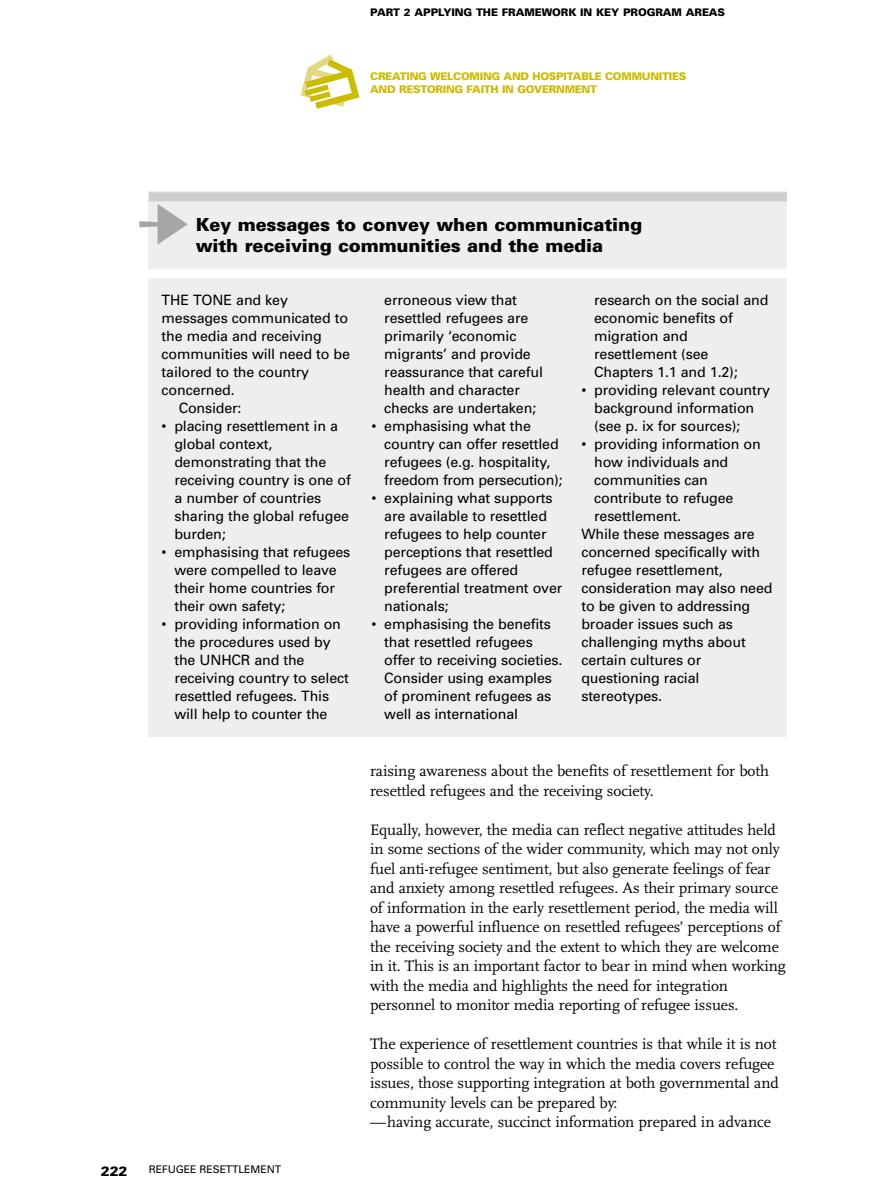
<style>
.page{position:relative;width:893px;height:1200px;background:#fff}
.page>*{position:absolute;margin:0;border:0;box-sizing:border-box;transform-origin:0 0}
.t1{font:900 18px/21px "Univers";letter-spacing:-.005em;color:#000}
.t2{font:15.75px/19.5px "Scala";letter-spacing:-.005em;color:#000}
.t3{font:14.25px/18px "Univers";letter-spacing:-.01em;color:#000}
.t4{font:900 13.5px "Univers";color:#000}
.t5{font:900 10.5px/13.5px "Univers";letter-spacing:-.025em;color:#cbbc00}
.t6{font:900 10.5px "Univers";letter-spacing:-.005em;color:#000}
.t7{font:10.5px "Univers";letter-spacing:-.01em;color:#000}
.s1{color:#a6a6a6}
</style>
<div class="page">
<div style="left:149px;top:191px;width:638px;height:546px;background:#eee"></div>
<div style="left:149px;top:192px;width:638px;height:9px;background:#cdcdcd"></div>
<div style="left:128px;top:269px;width:659px;height:9px;background:#fff"></div>
<svg style="left:300px;top:55px;width:60px;height:54px"></svg>
<p class="t6" style="left:370px;top:9px;width:356px">PART 2 APPLYING THE FRAMEWORK IN KEY PROGRAM AREAS</p>
<p class="t5" style="left:370px;top:70px;width:318px">CREATING WELCOMING AND HOSPITABLE COMMUNITIES<br>AND RESTORING FAITH IN GOVERNMENT</p>
<p class="t1" style="left:196px;top:216px;width:448px;text-indent:-60px"><span class="s1">➔</span> Key messages to convey when communicating with receiving communities and the media</p>
<p class="t3" style="left:162px;top:292px;width:128px">THE TONE and key</p>
<p class="t3" style="left:162px;top:310px;width:188px">messages communicated to</p>
<p class="t3" style="left:162px;top:328px;width:161px">the media and receiving</p>
<p class="t3" style="left:162px;top:346px;width:190px">communities will need to be</p>
<p class="t3" style="left:162px;top:364px;width:149px">tailored to the country</p>
<p class="t3" style="left:162px;top:382px;width:74px">concerned.</p>
<p class="t3" style="left:179px;top:400px;width:64px">Consider:</p>
<p class="t3" style="left:174px;top:418px;width:178px;text-indent:-13px">• placing resettlement in a global context, demonstrating that the receiving country is one of a number of countries sharing the global refugee burden;</p>
<p class="t3" style="left:174px;top:544px;width:177px;text-indent:-13px">• emphasising that refugees were compelled to leave their home countries for their own safety;</p>
<p class="t3" style="left:174px;top:616px;width:176px;text-indent:-13px">• providing information on the procedures used by the UNHCR and the receiving country to select resettled refugees. This will help to counter the</p>
<p class="t3" style="left:384px;top:292px;width:160px">erroneous view that resettled refugees are primarily ‘economic migrants’ and provide reassurance that careful health and character checks are undertaken;</p>
<p class="t3" style="left:384px;top:418px;width:180px;text-indent:-13px">• emphasising what the country can offer resettled refugees (e.g. hospitality, freedom from persecution);</p>
<p class="t3" style="left:384px;top:490px;width:179px;text-indent:-13px">• explaining what supports are available to resettled refugees to help counter perceptions that resettled refugees are offered preferential treatment over nationals;</p>
<p class="t3" style="left:384px;top:616px;width:180px;text-indent:-13px">• emphasising the benefits that resettled refugees offer to receiving societies.<br>Consider using examples of prominent refugees as well as international</p>
<p class="t3" style="left:594px;top:292px;width:176px">research on the social and economic benefits of migration and resettlement (see<br>Chapters 1.1 and 1.2);</p>
<p class="t3" style="left:594px;top:382px;width:177px;text-indent:-13px">• providing relevant country background information (see p. ix for sources);</p>
<p class="t3" style="left:581px;top:436px;width:181px">• providing information on</p>
<p class="t3" style="left:594px;top:454px;width:136px">how individuals and</p>
<p class="t3" style="left:594px;top:472px;width:115px">communities can</p>
<p class="t3" style="left:594px;top:490px;width:141px">contribute to refugee</p>
<p class="t3" style="left:594px;top:508px;width:88px">resettlement.</p>
<p class="t3" style="left:581px;top:526px;width:175px">While these messages are</p>
<p class="t3" style="left:581px;top:544px;width:180px">concerned specifically with</p>
<p class="t3" style="left:581px;top:562px;width:143px">refugee resettlement,</p>
<p class="t3" style="left:581px;top:580px;width:193px">consideration may also need</p>
<p class="t3" style="left:581px;top:598px;width:170px">to be given to addressing</p>
<p class="t3" style="left:581px;top:616px;width:153px">broader issues such as</p>
<p class="t3" style="left:581px;top:634px;width:166px">challenging myths about</p>
<p class="t3" style="left:581px;top:652px;width:121px">certain cultures or</p>
<p class="t3" style="left:581px;top:670px;width:120px">questioning racial</p>
<p class="t3" style="left:581px;top:688px;width:82px">stereotypes.</p>
<p class="t2" style="left:370px;top:762px;width:400px">raising awareness about the benefits of resettlement for both resettled refugees and the receiving society.</p>
<p class="t2" style="left:370px;top:821px;width:417px">Equally, however, the media can reflect negative attitudes held in some sections of the wider community, which may not only fuel anti-refugee sentiment, but also generate feelings of fear and anxiety among resettled refugees. As their primary source of information in the early resettlement period, the media will have a powerful influence on resettled refugees’ perceptions of the receiving society and the extent to which they are welcome in it. This is an important factor to bear in mind when working with the media and highlights the need for integration personnel to monitor media reporting of refugee issues.</p>
<p class="t4" style="left:101px;top:1165px;width:28px">222</p>
<p class="t7" style="left:149px;top:1165px;width:134px">REFUGEE RESETTLEMENT</p>
<p class="t2" style="left:370px;top:1035px;width:410px">The experience of resettlement countries is that while it is not possible to control the way in which the media covers refugee issues, those supporting integration at both governmental and community levels can be prepared by:<br>—having accurate, succinct information prepared in advance</p>
</div>
